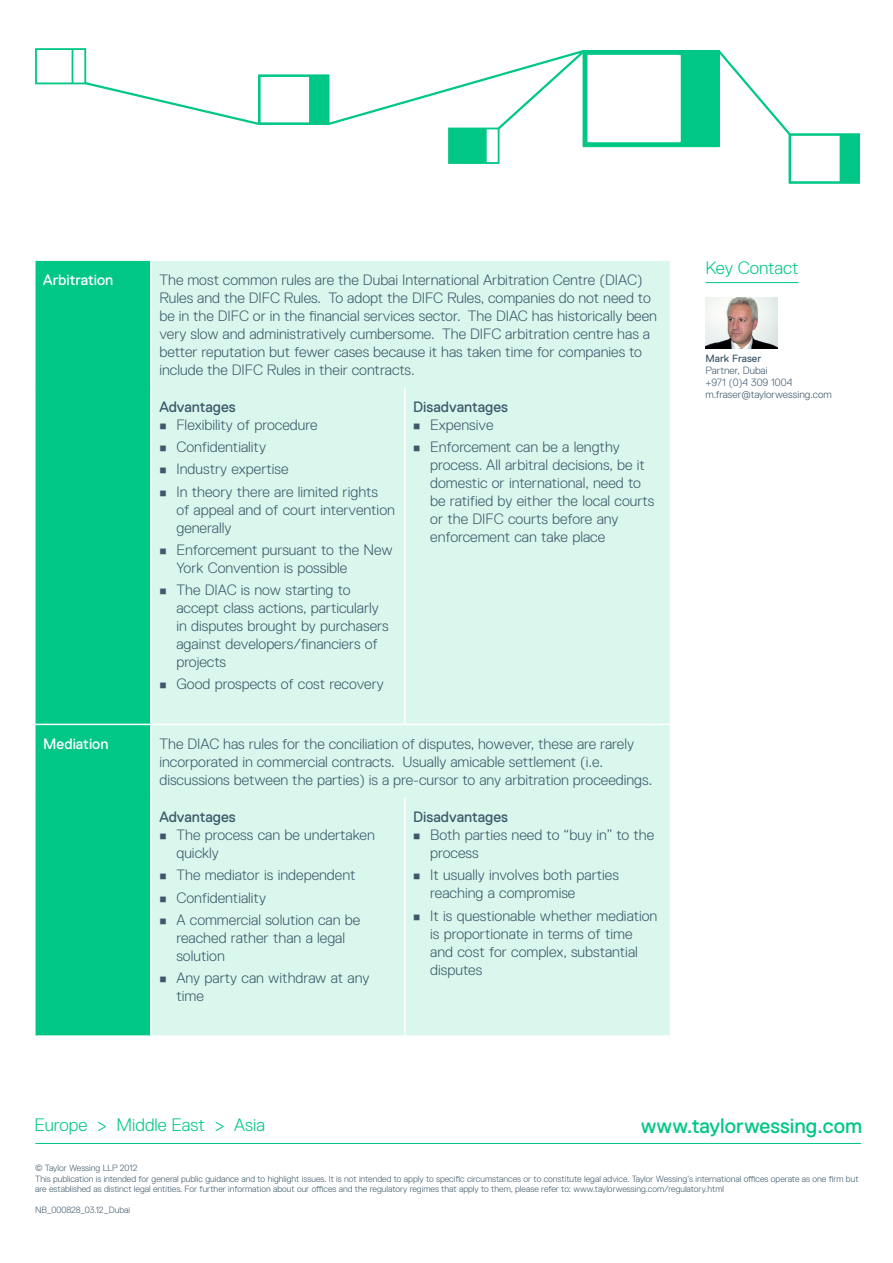
<style>
.page{position:relative;width:893px;height:1263px;background:#fff}
.page>*{position:absolute;margin:0;border:0;box-sizing:border-box;transform-origin:0 0}
.WEB_ADDRESS{font:21px "Replica Pro";color:#00c786}
.Heading_underlined{font:300 18px "Replica Pro";color:#00c786}
.Bullet_SQUARE{font:300 15px/18px "Replica Pro";color:#3f596b}
.Body_text{font:300 15px/18px "Replica Pro";color:#3f596b}
.Subheading{font:15px "Replica Pro";color:#3f596b}
.Subheading-2{font:15px "Replica Pro";color:#fff}
.Contact_details{font:300 10.5px "Replica Pro";color:#3f596b}
.Contact_details-2{font:10.5px "Replica Pro";color:#3f596b}
.DISCLAIMER{font:300 9px/10.5px "Replica Pro";color:#3f596b}
.DOC_NUMBER{font:300 9px "Replica Pro";color:#3f596b}
</style>
<div class="page">
<hr style="left:705px;top:282px;width:93px;height:1px;background:#00c786">
<img style="left:705px;top:297px;width:73px;height:51px">
<svg style="left:35px;top:48px;width:825px;height:136px"></svg>
<hr style="left:35px;top:1143px;width:826px;height:1px;background:#00c786">
<div style="left:36px;top:261px;width:114px;height:774px;background:#00c786"></div>
<div style="left:152px;top:261px;width:518px;height:774px;background:#d9f7ed"></div>
<hr style="left:404px;top:387px;width:1px;height:337px;background:#fff">
<hr style="left:34px;top:724px;width:117px;height:1px;background:#fff">
<hr style="left:151px;top:724px;width:254px;height:1px;background:#fff">
<hr style="left:405px;top:724px;width:266px;height:1px;background:#fff">
<hr style="left:404px;top:798px;width:1px;height:237px;background:#fff">
<svg style="left:160px;top:423px;width:6px;height:6px"></svg>
<svg style="left:160px;top:446px;width:6px;height:5px"></svg>
<svg style="left:160px;top:468px;width:6px;height:6px"></svg>
<svg style="left:160px;top:490px;width:6px;height:6px"></svg>
<svg style="left:160px;top:548px;width:6px;height:6px"></svg>
<svg style="left:160px;top:589px;width:6px;height:5px"></svg>
<svg style="left:160px;top:683px;width:6px;height:6px"></svg>
<svg style="left:414px;top:423px;width:6px;height:6px"></svg>
<svg style="left:414px;top:446px;width:6px;height:5px"></svg>
<svg style="left:160px;top:834px;width:6px;height:5px"></svg>
<svg style="left:160px;top:874px;width:6px;height:6px"></svg>
<svg style="left:160px;top:896px;width:6px;height:6px"></svg>
<svg style="left:160px;top:918px;width:6px;height:6px"></svg>
<svg style="left:160px;top:977px;width:6px;height:5px"></svg>
<svg style="left:414px;top:834px;width:6px;height:5px"></svg>
<svg style="left:414px;top:874px;width:6px;height:6px"></svg>
<svg style="left:414px;top:914px;width:6px;height:6px"></svg>
<p class="Subheading-2" style="left:43px;top:271px;width:72px">Arbitration</p>
<p class="Body_text" style="left:159px;top:270px;width:499px">The most common rules are the Dubai International Arbitration Centre (DIAC)<br>Rules and the DIFC Rules. To adopt the DIFC Rules, companies do not need to be in the DIFC or in the financial services sector. The DIAC has historically been very slow and administratively cumbersome. The DIFC arbitration centre has a better reputation but fewer cases because it has taken time for companies to include the DIFC Rules in their contracts.</p>
<p class="Subheading" style="left:159px;top:398px;width:78px">Advantages</p>
<p class="Bullet_SQUARE" style="left:176px;top:416px;width:143px">Flexibility of procedure</p>
<p class="Bullet_SQUARE" style="left:176px;top:438px;width:91px">Confidentiality</p>
<p class="Bullet_SQUARE" style="left:176px;top:460px;width:114px">Industry expertise</p>
<p class="Bullet_SQUARE" style="left:176px;top:482px;width:220px">In theory there are limited rights<br>of appeal and of court intervention generally</p>
<p class="Bullet_SQUARE" style="left:176px;top:541px;width:218px">Enforcement pursuant to the New<br>York Convention is possible</p>
<p class="Bullet_SQUARE" style="left:176px;top:581px;width:214px">The DIAC is now starting to accept class actions, particularly in disputes brought by purchasers against developers/financiers of projects</p>
<p class="Bullet_SQUARE" style="left:176px;top:675px;width:209px">Good prospects of cost recovery</p>
<p class="Subheading" style="left:413px;top:398px;width:96px">Disadvantages</p>
<p class="Bullet_SQUARE" style="left:430px;top:416px;width:65px">Expensive</p>
<p class="Bullet_SQUARE" style="left:430px;top:438px;width:226px">Enforcement can be a lengthy process. All arbitral decisions, be it domestic or international, need to be ratified by either the local courts or the DIFC courts before any enforcement can take place</p>
<p class="Subheading-2" style="left:43px;top:735px;width:67px">Mediation</p>
<p class="Body_text" style="left:159px;top:735px;width:494px">The DIAC has rules for the conciliation of disputes, however, these are rarely incorporated in commercial contracts. Usually amicable settlement (i.e. discussions between the parties) is a pre-cursor to any arbitration proceedings.</p>
<p class="Subheading" style="left:159px;top:808px;width:78px">Advantages</p>
<p class="Bullet_SQUARE" style="left:176px;top:826px;width:200px">The process can be undertaken quickly</p>
<p class="Bullet_SQUARE" style="left:176px;top:866px;width:181px">The mediator is independent</p>
<p class="Bullet_SQUARE" style="left:176px;top:888px;width:91px">Confidentiality</p>
<p class="Bullet_SQUARE" style="left:176px;top:911px;width:185px">A commercial solution can be reached rather than a legal solution</p>
<p class="Bullet_SQUARE" style="left:176px;top:969px;width:195px">Any party can withdraw at any time</p>
<p class="Subheading" style="left:413px;top:808px;width:96px">Disadvantages</p>
<p class="Bullet_SQUARE" style="left:430px;top:826px;width:226px">Both parties need to “buy in” to the process</p>
<p class="Bullet_SQUARE" style="left:430px;top:866px;width:190px">It usually involves both parties reaching a compromise</p>
<p class="Bullet_SQUARE" style="left:430px;top:906px;width:229px">It is questionable whether mediation is proportionate in terms of time and cost for complex, substantial disputes</p>
<p class="Heading_underlined" style="left:705px;top:257px;width:95px">Key Contact</p>
<p class="Contact_details-2" style="left:705px;top:352px;width:57px">Mark Fraser</p>
<p class="Contact_details" style="left:705px;top:364px;width:64px">Partner, Dubai</p>
<p class="Contact_details" style="left:705px;top:376px;width:88px">+971 (0)4 309 1004</p>
<p class="Contact_details" style="left:705px;top:388px;width:128px">m.fraser@taylorwessing.com</p>
<p class="Heading_underlined" style="left:34px;top:1115px;width:232px">Europe &gt; Middle East &gt; Asia</p>
<p class="WEB_ADDRESS" style="left:641px;top:1114px;width:223px">www.taylorwessing.com</p>
<p class="DISCLAIMER" style="left:35px;top:1163px;width:825px">© Taylor Wessing LLP 2012<br>This publication is intended for general public guidance and to highlight issues. It is not intended to apply to specific circumstances or to constitute legal advice. Taylor Wessing’s international offices operate as one firm but are established as distinct legal entities. For further information about our offices and the regulatory regimes that apply to them, please refer to: www.taylorwessing.com/regulatory.html</p>
<p class="DOC_NUMBER" style="left:35px;top:1205px;width:96px">NB_000828_03.12_Dubai</p>
</div>
